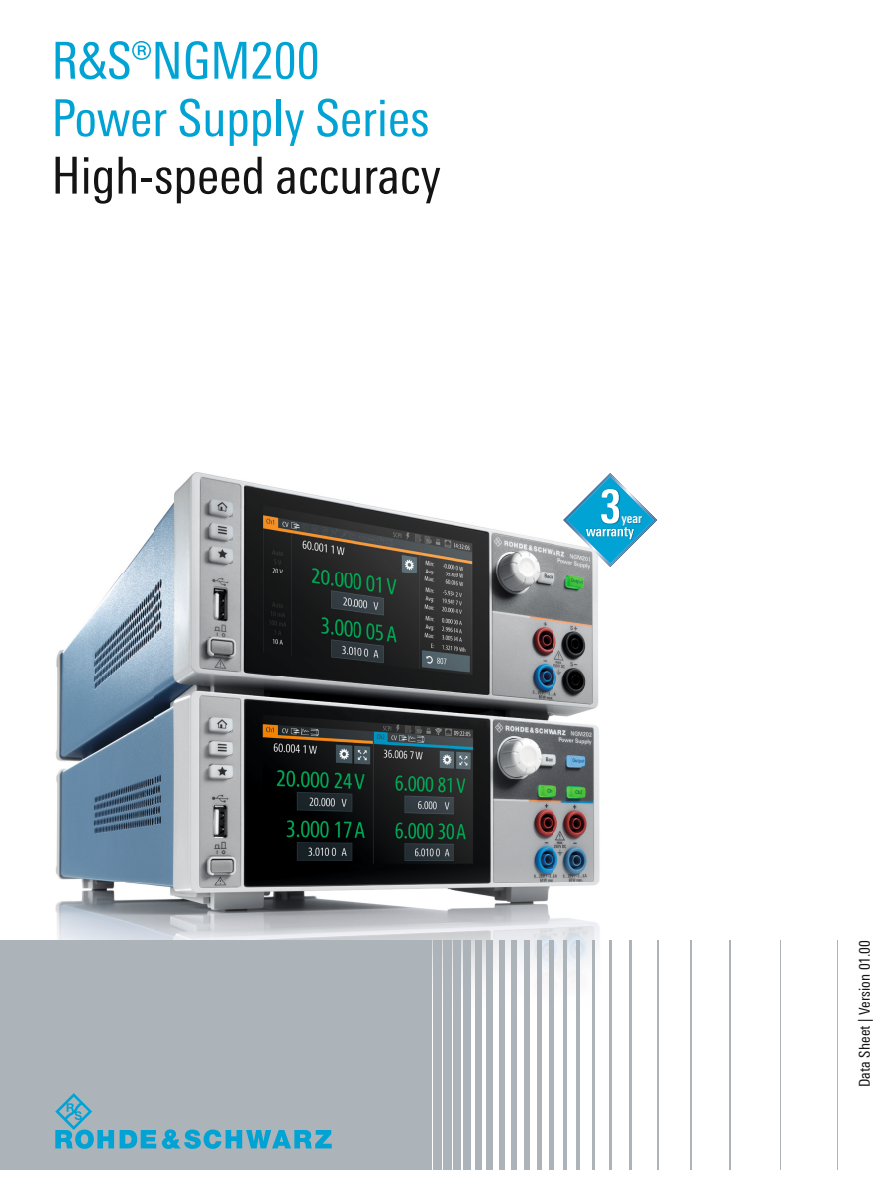
<style>
.page{position:relative;width:893px;height:1191px;background:#fff}
.page>*{position:absolute;margin:0;border:0;box-sizing:border-box;transform-origin:0 0}
.t1{font:51px/57.4px "Linotype Univers 420 Cn";color:#00a3d3}
.t2{font:51px "Linotype Univers 420 Cn";color:#131413}
.t3{font:15px "Linotype Univers 420 Cn";letter-spacing:.005em;color:#131413}
.t4{font:700 13.35px "Linotype Univers 620 Cn";color:#fff}
</style>
<div class="page">
<img style="left:55px;top:472px;width:575px;height:698px">
<div style="left:0;top:940px;width:432px;height:230px;background:#acb4b9"></div>
<div style="left:433px;top:940px;width:9px;height:230px;background:#acb4b9"></div>
<div style="left:443px;top:940px;width:8px;height:230px;background:#acb4b9"></div>
<div style="left:453px;top:940px;width:8px;height:230px;background:#acb4b9"></div>
<div style="left:464px;top:940px;width:7px;height:230px;background:#acb4b9"></div>
<div style="left:475px;top:940px;width:6px;height:230px;background:#acb4b9"></div>
<div style="left:487px;top:940px;width:6px;height:230px;background:#acb4b9"></div>
<div style="left:499px;top:940px;width:6px;height:230px;background:#acb4b9"></div>
<div style="left:511px;top:940px;width:6px;height:230px;background:#acb4b9"></div>
<div style="left:524px;top:940px;width:5px;height:230px;background:#acb4b9"></div>
<hr style="left:537px;top:940px;width:4px;height:230px;background:#acb4b9">
<hr style="left:550px;top:940px;width:4px;height:230px;background:#acb4b9">
<hr style="left:563px;top:940px;width:4px;height:230px;background:#acb4b9">
<hr style="left:576px;top:940px;width:4px;height:230px;background:#acb4b9">
<hr style="left:592px;top:940px;width:3px;height:230px;background:#acb4b9">
<hr style="left:609px;top:940px;width:3px;height:230px;background:#acb4b9">
<hr style="left:630px;top:940px;width:2px;height:230px;background:#acb4b9">
<hr style="left:658px;top:940px;width:1px;height:230px;background:#acb4b9">
<hr style="left:690px;top:940px;width:2px;height:230px;background:#acb4b9">
<hr style="left:730px;top:940px;width:1px;height:230px;background:#acb4b9">
<hr style="left:780px;top:940px;width:1px;height:230px;background:#acb4b9">
<hr style="left:837px;top:940px;width:1px;height:230px;background:#acb4b9">
<svg style="left:120px;top:1130px;width:36px;height:18px"></svg>
<svg style="left:55px;top:1093px;width:59px;height:56px"></svg>
<svg style="left:162px;top:1129px;width:170px;height:20px"></svg>
<svg style="left:563px;top:473px;width:94px;height:94px"></svg>
<img style="left:621px;top:511px;width:22px;height:15px">
<p class="t1" style="left:51px;top:32px;width:380px">R&amp;S®NGM200<br>Power Supply Series</p>
<p class="t2" style="left:51px;top:146px;width:391px">High-speed accuracy</p>
<p class="t4" style="left:621px;top:510px;width:22px">year</p>
<p class="t3" style="left:856px;top:1087px;width:149px;rotate:-90deg">Data Sheet | Version 01.00</p>
</div>
